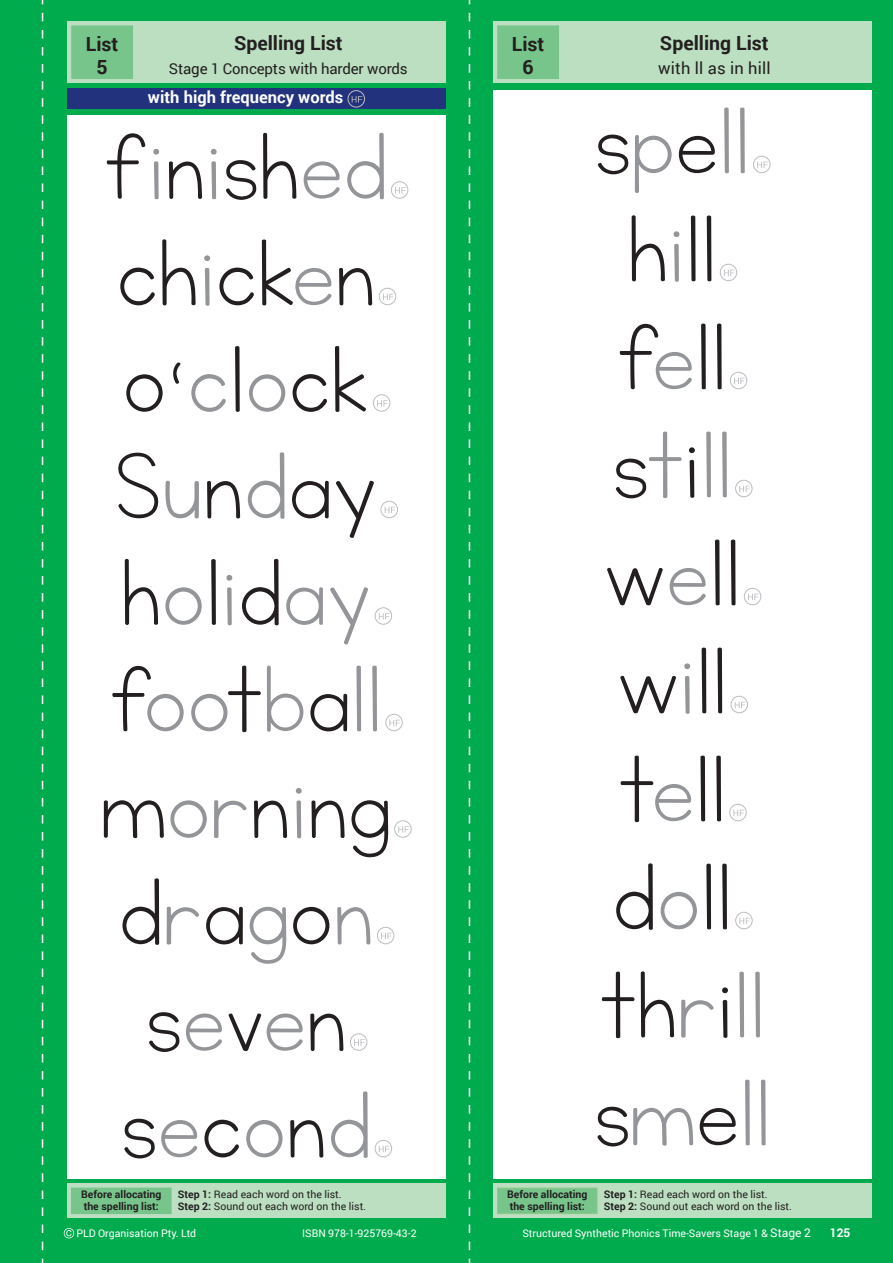
<style>
.page{position:relative;width:893px;height:1263px;background:#00ab4d}
.page>*{position:absolute;margin:0;border:0;box-sizing:border-box;transform-origin:0 0}
.t1{font:111px/106.5px "KG Neatly Printed";color:#231f20;text-align:center}
.t2{font:700 19.5px/23.4px "Roboto";color:#231f20;text-align:center}
.t3{font:700 16.5px "Roboto";color:#fff}
.t4{font:16.5px "Roboto";letter-spacing:.01em;color:#231f20}
.t5{font:15px "Roboto";letter-spacing:-.01em;color:#231f20}
.t6{font:700 12px "Roboto";color:#fff}
.t7{font:10.5px/12px "Roboto";color:#231f20}
.t8{font:10.5px "Roboto";color:#fff}
.t9{font:700 10.5px/12.6px "Roboto";color:#231f20}
.s1{color:#939598}
.s2{font-weight:700}
.s3{font-size:12px}
</style>
<div class="page">
<div style="left:67px;top:115px;width:379px;height:1063px;background:#fff"></div>
<svg style="left:395px;top:187px;width:11px;height:7px"></svg>
<div style="left:391px;top:181px;width:17px;height:18px;border:1px solid #bcbdc0;border-radius:50%"></div>
<svg style="left:383px;top:294px;width:11px;height:6px"></svg>
<div style="left:379px;top:288px;width:17px;height:17px;border:1px solid #bcbdc0;border-radius:50%"></div>
<svg style="left:377px;top:400px;width:11px;height:7px"></svg>
<div style="left:373px;top:394px;width:17px;height:18px;border:1px solid #bcbdc0;border-radius:50%"></div>
<svg style="left:385px;top:507px;width:10px;height:6px"></svg>
<div style="left:380px;top:501px;width:18px;height:17px;border:1px solid #bcbdc0;border-radius:50%"></div>
<svg style="left:379px;top:613px;width:10px;height:7px"></svg>
<div style="left:375px;top:607px;width:17px;height:18px;border:1px solid #bcbdc0;border-radius:50%"></div>
<svg style="left:389px;top:720px;width:11px;height:6px"></svg>
<div style="left:385px;top:714px;width:18px;height:17px;border:1px solid #bcbdc0;border-radius:50%"></div>
<svg style="left:398px;top:826px;width:11px;height:7px"></svg>
<div style="left:394px;top:820px;width:18px;height:18px;border:1px solid #bcbdc0;border-radius:50%"></div>
<svg style="left:381px;top:933px;width:11px;height:6px"></svg>
<div style="left:377px;top:927px;width:17px;height:17px;border:1px solid #bcbdc0;border-radius:50%"></div>
<svg style="left:354px;top:1039px;width:11px;height:7px"></svg>
<div style="left:350px;top:1033px;width:17px;height:18px;border:1px solid #bcbdc0;border-radius:50%"></div>
<svg style="left:379px;top:1146px;width:10px;height:6px"></svg>
<div style="left:375px;top:1140px;width:17px;height:17px;border:1px solid #bcbdc0;border-radius:50%"></div>
<div style="left:67px;top:21px;width:379px;height:62px;background:#bbdfc0"></div>
<div style="left:72px;top:26px;width:61px;height:52px;background:#77c58b"></div>
<div style="left:493px;top:90px;width:379px;height:1088px;background:#fff"></div>
<svg style="left:757px;top:162px;width:11px;height:6px"></svg>
<div style="left:753px;top:156px;width:17px;height:17px;border:1px solid #bcbdc0;border-radius:50%"></div>
<svg style="left:724px;top:270px;width:10px;height:6px"></svg>
<div style="left:720px;top:264px;width:17px;height:17px;border:1px solid #bcbdc0;border-radius:50%"></div>
<svg style="left:734px;top:378px;width:11px;height:6px"></svg>
<div style="left:730px;top:372px;width:17px;height:17px;border:1px solid #bcbdc0;border-radius:50%"></div>
<svg style="left:739px;top:486px;width:11px;height:6px"></svg>
<div style="left:735px;top:480px;width:18px;height:17px;border:1px solid #bcbdc0;border-radius:50%"></div>
<svg style="left:748px;top:594px;width:11px;height:6px"></svg>
<div style="left:744px;top:588px;width:17px;height:17px;border:1px solid #bcbdc0;border-radius:50%"></div>
<svg style="left:735px;top:702px;width:10px;height:6px"></svg>
<div style="left:730px;top:696px;width:18px;height:17px;border:1px solid #bcbdc0;border-radius:50%"></div>
<svg style="left:733px;top:810px;width:11px;height:6px"></svg>
<div style="left:729px;top:804px;width:18px;height:17px;border:1px solid #bcbdc0;border-radius:50%"></div>
<svg style="left:739px;top:918px;width:11px;height:6px"></svg>
<div style="left:735px;top:912px;width:18px;height:17px;border:1px solid #bcbdc0;border-radius:50%"></div>
<div style="left:67px;top:1184px;width:379px;height:34px;background:#bbdfc0"></div>
<div style="left:72px;top:1188px;width:99px;height:25px;background:#77c58b"></div>
<div style="left:71px;top:1188px;width:100px;height:26px;border:1px solid #77c58b"></div>
<div style="left:493px;top:1184px;width:379px;height:34px;background:#bbdfc0"></div>
<div style="left:497px;top:1188px;width:100px;height:25px;background:#77c58b"></div>
<div style="left:497px;top:1188px;width:100px;height:26px;border:1px solid #92c889"></div>
<div style="left:493px;top:21px;width:379px;height:62px;background:#bbdfc0"></div>
<div style="left:498px;top:26px;width:60px;height:52px;background:#77c58b"></div>
<div style="left:497px;top:26px;width:62px;height:52px;border:1px solid #77c58b"></div>
<div style="left:67px;top:88px;width:379px;height:21px;background:#22327d"></div>
<svg style="left:352px;top:96px;width:10px;height:6px"></svg>
<div style="left:347px;top:90px;width:18px;height:18px;border:1px solid #bcbdc0;border-radius:50%"></div>
<svg style="left:469px;top:0;width:1px;height:1263px"></svg>
<svg style="left:42px;top:0;width:1px;height:1263px"></svg>
<svg style="left:64px;top:1228px;width:10px;height:10px"></svg>
<h2 class="t2" style="left:86px;top:31px;width:34px">List<br>5</h2>
<h2 class="t2" style="left:234px;top:31px;width:110px">Spelling List</h2>
<h3 class="t5" style="left:169px;top:58px;width:240px">Stage 1 Concepts with harder words</h3>
<h3 class="t3" style="left:148px;top:86px;width:197px">with high frequency words</h3>
<h1 class="t1" style="left:101px;top:117px;width:291px">f<span class="s1">i</span>n<span class="s1">i</span>sh<span class="s1">ed </span>ch<span class="s1">i</span>ck<span class="s1">e</span>n o‘<span class="s1">c</span>l<span class="s1">o</span>ck<br>S<span class="s1">u</span>n<span class="s1">d</span>ay h<span class="s1">o</span>l<span class="s1">i</span>d<span class="s1">ay </span>f<span class="s1">oo</span>t<span class="s1">b</span>a<span class="s1">ll </span>m<span class="s1">or</span>n<span class="s1">i</span>ng d<span class="s1">r</span>a<span class="s1">g</span>o<span class="s1">n </span>s<span class="s1">e</span>v<span class="s1">e</span>n s<span class="s1">e</span>c<span class="s1">o</span>n<span class="s1">d</span></h1>
<h2 class="t2" style="left:512px;top:31px;width:34px">List<br>6</h2>
<h2 class="t2" style="left:660px;top:31px;width:110px">Spelling List</h2>
<h3 class="t4" style="left:658px;top:57px;width:114px">with ll as in hill</h3>
<h1 class="t1" style="left:594px;top:91px;width:179px;line-height:108px">s<span class="s1">p</span>e<span class="s1">ll </span>h<span class="s1">i</span>ll f<span class="s1">e</span>ll s<span class="s1">t</span>i<span class="s1">ll </span>w<span class="s1">e</span>ll w<span class="s1">i</span>ll t<span class="s1">e</span>ll d<span class="s1">o</span>ll th<span class="s1">r</span>i<span class="s1">ll </span>s<span class="s1">m</span>e<span class="s1">ll</span></h1>
<p class="t9" style="left:81px;top:1187px;width:82px">Before allocating the spelling list:</p>
<p class="t7" style="left:604px;top:1188px;width:190px"><span class="s2">Step 1:</span> Read each word on the list.<br><span class="s2">Step 2:</span> Sound out each word on the list.</p>
<p class="t9" style="left:507px;top:1187px;width:82px">Before allocating the spelling list:</p>
<p class="t7" style="left:178px;top:1188px;width:190px"><span class="s2">Step 1:</span> Read each word on the list.<br><span class="s2">Step 2:</span> Sound out each word on the list.</p>
<p class="t8" style="left:76px;top:1226px;width:121px">PLD Organisation Pty. Ltd</p>
<p class="t8" style="left:302px;top:1226px;width:116px">ISBN 978-1-925769-43-2</p>
<p class="t8" style="left:522px;top:1226px;width:290px">Structured Synthetic Phonics Time-Savers Stage 1 &amp; <span class="s3">Stage 2</span></p>
<p class="t6" style="left:830px;top:1224px;width:22px">125</p>
</div>
